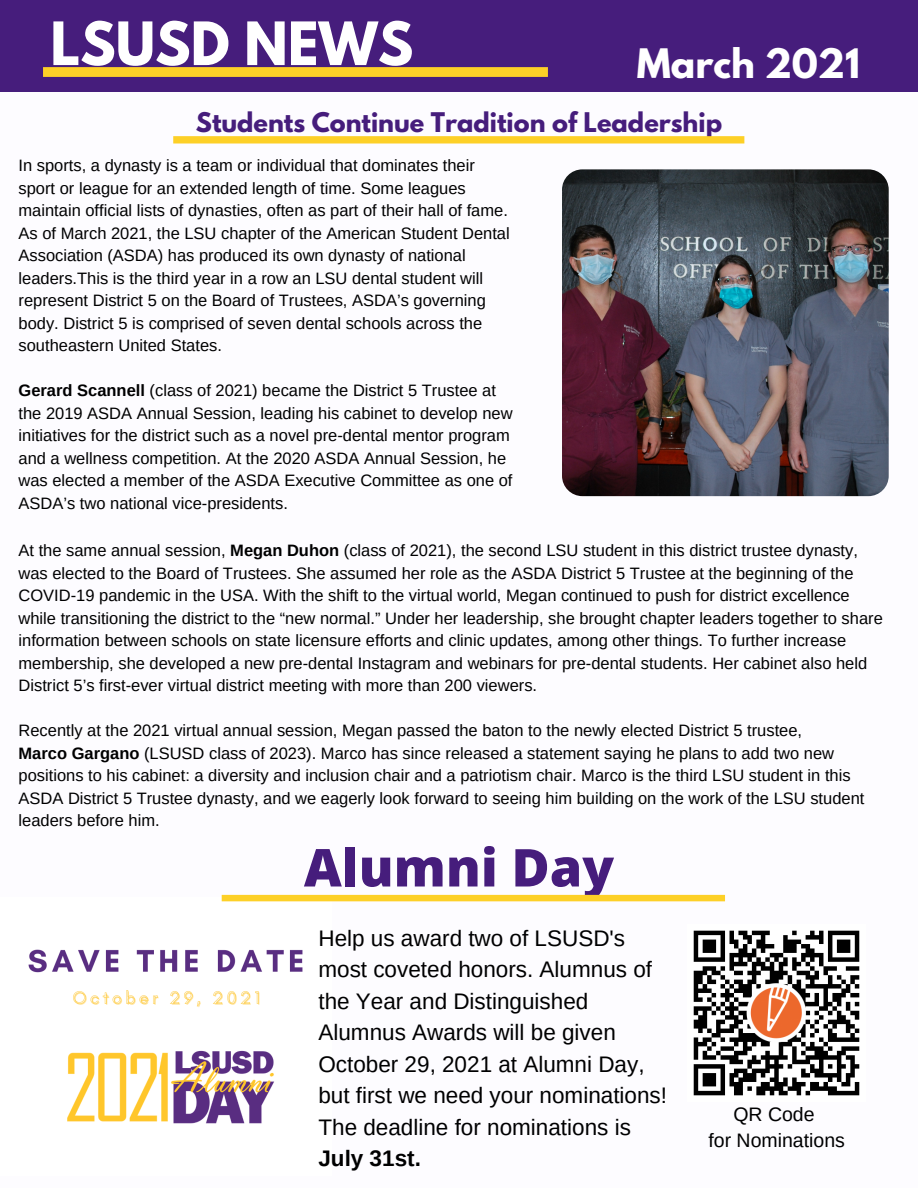
<style>
.page{position:relative;width:918px;height:1188px;background:#fff}
.page>*{position:absolute;margin:0;border:0;box-sizing:border-box;transform-origin:0 0}
.t1{font:700 52.95px "League Spartan";color:#fff}
.t2{font:800 52.2px "Open Sans";color:#461d7c}
.t3{font:700 36px "League Spartan";color:#fff}
.t4{font:700 24px "League Spartan";color:#461d7c}
.t5{font:22.5px/31.5px "Arimo";color:#000}
.t6{font:19.5px "Arimo";color:#000}
.t7{font:16.5px/22.5px "Arimo";color:#000}
.s1{font-weight:700}
</style>
<div class="page">
<div style="left:0;top:0;width:918px;height:92px;background:#461d7c"></div>
<svg style="left:43px;top:67px;width:505px;height:10px;background:#f9cc28"></svg>
<svg style="left:173px;top:136px;width:571px;height:8px;background:#fdd338"></svg>
<img style="left:562px;top:169px;width:327px;height:327px;border-radius:20px">
<img style="left:28px;top:898px;width:304px;height:226px">
<img style="left:693px;top:930px;width:167px;height:166px">
<div style="left:222px;top:895px;width:503px;height:6px;background:#fdd027"></div>
<p class="t1" style="left:50px;top:17px;width:365px">LSUSD NEWS</p>
<p class="t3" style="left:637px;top:45px;width:225px">March 2021</p>
<p class="t4" style="left:196px;top:110px;width:528px">Students Continue Tradition of Leadership</p>
<p class="t7" style="left:19px;top:154px;width:493px">In sports, a dynasty is a team or individual that dominates their sport or league for an extended length of time. Some leagues maintain official lists of dynasties, often as part of their hall of fame.<br>As of March 2021, the LSU chapter of the American Student Dental Association (ASDA) has produced its own dynasty of national leaders.This is the third year in a row an LSU dental student will represent District 5 on the Board of Trustees, ASDA’s governing body. District 5 is comprised of seven dental schools across the southeastern United States.</p>
<p class="t7" style="left:19px;top:379px;width:496px"><span class="s1">Gerard Scannell</span> (class of 2021) became the District 5 Trustee at the 2019 ASDA Annual Session, leading his cabinet to develop new initiatives for the district such as a novel pre-dental mentor program and a wellness competition. At the 2020 ASDA Annual Session, he was elected a member of the ASDA Executive Committee as one of ASDA’s two national vice-presidents.</p>
<p class="t7" style="left:19px;top:539px;width:866px">At the same annual session, <span class="s1">Megan Duhon</span> (class of 2021), the second LSU student in this district trustee dynasty, was elected to the Board of Trustees. She assumed her role as the ASDA District 5 Trustee at the beginning of the COVID-19 pandemic in the USA. With the shift to the virtual world, Megan continued to push for district excellence while transitioning the district to the “new normal.” Under her leadership, she brought chapter leaders together to share information between schools on state licensure efforts and clinic updates, among other things. To further increase membership, she developed a new pre-dental Instagram and webinars for pre-dental students. Her cabinet also held District 5’s first-ever virtual district meeting with more than 200 viewers.</p>
<p class="t7" style="left:19px;top:719px;width:785px">Recently at the 2021 virtual annual session, Megan passed the baton to the newly elected District 5 trustee,</p>
<p class="t7" style="left:19px;top:742px;width:847px"><span class="s1">Marco Gargano</span> (LSUSD class of 2023). Marco has since released a statement saying he plans to add two new positions to his cabinet: a diversity and inclusion chair and a patriotism chair. Marco is the third LSU student in this ASDA District 5 Trustee dynasty, and we eagerly look forward to seeing him building on the work of the LSU student leaders before him.</p>
<p class="t2" style="left:304px;top:831px;width:312px">Alumni Day</p>
<p class="t5" style="left:318px;top:922px;width:350px">Help us award two of LSUSD's most coveted honors. Alumnus of the Year and Distinguished<br>Alumnus Awards will be given<br>October 29, 2021 at Alumni Day, but first we need your nominations!<br>The deadline for nominations is<br><span class="s1">July 31st.</span></p>
<p class="t6" style="left:733px;top:1103px;width:83px">QR Code</p>
<p class="t6" style="left:709px;top:1130px;width:138px">for Nominations</p>
</div>
